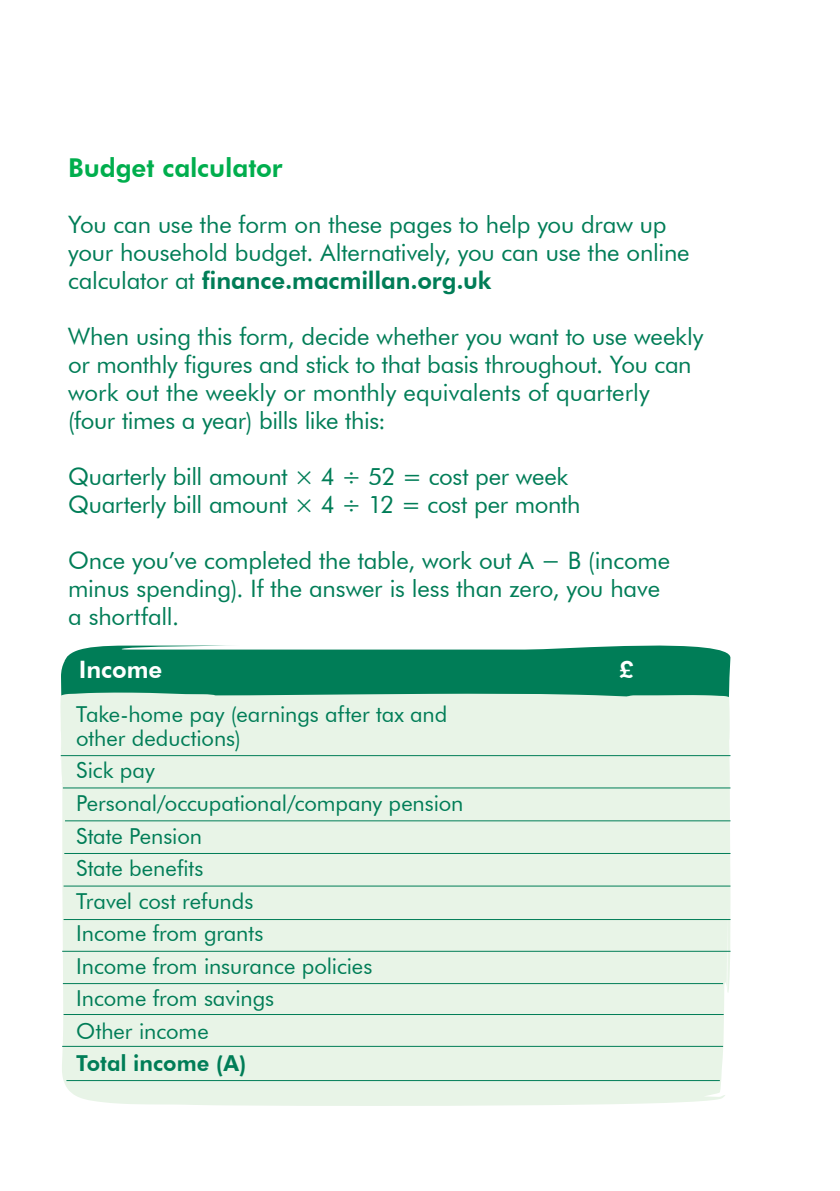
<style>
.page{position:relative;width:840px;height:1191px;background:#fff}
.page>*{position:absolute;margin:0;border:0;box-sizing:border-box;transform-origin:0 0}
.t1{font:800 26px "Futura BT";letter-spacing:-.005em;color:#00ae4d}
.t2{font:24px/28px "Futura BT";letter-spacing:-.01em;color:#007d57}
.t3{font:800 24px "Futura BT";color:#fff}
.t4{font:22px/32.4px "Futura BT";letter-spacing:-.005em;color:#007d57}
.t5{font:800 22px "Futura BT";color:#007d57}
.s1{font-weight:800}
</style>
<div class="page">
<svg style="left:61px;top:645px;width:670px;height:177px;fill:#007d57"></svg>
<div style="left:61px;top:693px;width:669px;height:413px;background:#e8f4e7"></div>
<div style="left:60px;top:692px;width:161px;height:93px;background:#e8f4e7"></div>
<div style="left:622px;top:695px;width:107px;height:62px;background:#e8f4e7"></div>
<hr style="left:61px;top:755px;width:669px;height:1px;background:#007d57">
<hr style="left:63px;top:787px;width:667px;height:1px;background:#007d57">
<hr style="left:65px;top:820px;width:665px;height:1px;background:#007d57">
<hr style="left:64px;top:853px;width:666px;height:1px;background:#007d57">
<hr style="left:64px;top:885px;width:666px;height:1px;background:#007d57">
<hr style="left:64px;top:919px;width:666px;height:1px;background:#007d57">
<hr style="left:62px;top:950px;width:668px;height:1px;background:#007d57">
<hr style="left:63px;top:983px;width:659px;height:1px;background:#007d57">
<hr style="left:64px;top:1014px;width:659px;height:1px;background:#007d57">
<hr style="left:62px;top:1045px;width:660px;height:1px;background:#007d57">
<hr style="left:66px;top:1080px;width:653px;height:1px;background:#007d57">
<p class="t1" style="left:68px;top:152px;width:216px">Budget calculator</p>
<p class="t2" style="left:68px;top:210px;width:622px">You can use the form on these pages to help you draw up your household budget. Alternatively, you can use the online calculator at <span class="s1">finance.macmillan.org.uk</span></p>
<p class="t2" style="left:68px;top:322px;width:636px">When using this form, decide whether you want to use weekly or monthly figures and stick to that basis throughout. You can work out the weekly or monthly equivalents of quarterly<br>(four times a year) bills like this:</p>
<p class="t2" style="left:68px;top:462px;width:513px">Quarterly bill amount × 4 ÷ 52 = cost per week<br>Quarterly bill amount × 4 ÷ 12 = cost per month</p>
<p class="t2" style="left:68px;top:546px;width:603px">Once you’ve completed the table, work out A − B (income minus spending). If the answer is less than zero, you have a shortfall.</p>
<p class="t3" style="left:79px;top:654px;width:85px">Income</p>
<p class="t3" style="left:618px;top:654px;width:16px">£</p>
<p class="t4" style="left:76px;top:702px;width:372px;line-height:24px">Take-home pay (earnings after tax and other deductions)</p>
<p class="t4" style="left:76px;top:754px;width:388px">Sick pay<br>Personal/occupational/company pension<br>State Pension<br>State benefits<br>Travel cost refunds<br>Income from grants<br>Income from insurance policies<br>Income from savings<br>Other income</p>
<p class="t5" style="left:76px;top:1049px;width:172px">Total income (A)</p>
</div>
